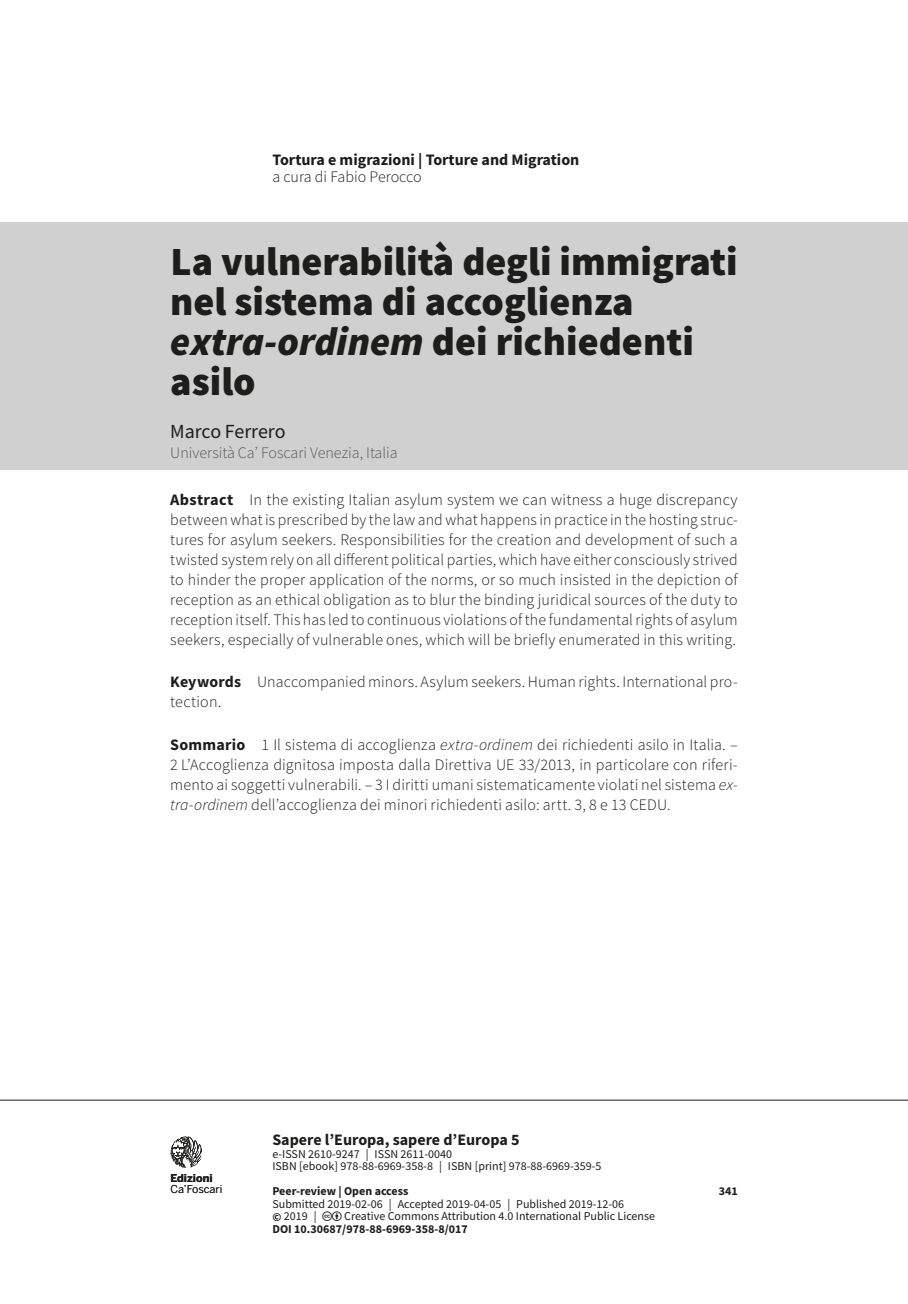
<style>
.page{position:relative;width:908px;height:1304px;background:#fff}
.page>*{position:absolute;margin:0;border:0;box-sizing:border-box;transform-origin:0 0}
.t1{font:900 40px/40px "Source Sans Pro";color:#1d1d1b}
.t2{font:20px "Source Sans Pro";letter-spacing:-.005em;color:#1d1d1b}
.t3{font:300 16px/20px "Source Sans Pro";letter-spacing:.01em;color:#1d1d1b;text-align:justify}
.t4{font:700 16px "Source Sans Pro";color:#1d1d1b}
.t5{font:300 16px "Source Sans Pro";color:#575756}
.t6{font:12px/12.4px "Source Sans Pro";color:#1d1d1b}
.t7{font:700 12px "Source Sans Pro";color:#1d1d1b}
.t8{font:10.8px "Benton Sans";letter-spacing:-.01em;color:#1d1d1b}
.t9{font:700 10.8px "Benton Sans";color:#1d1d1b}
.s1{font-style:italic}
.s2{font-weight:700}
</style>
<div class="page">
<hr style="left:0;top:1100px;width:907px;height:1px;background:#1d1d1b">
<svg style="left:170px;top:1136px;width:32px;height:32px"></svg>
<div style="left:0;top:223px;width:907px;height:247px;background:#d0d0d0"></div>
<p class="t4" style="left:272px;top:149px;width:308px">Tortura e migrazioni | Torture and Migration</p>
<p class="t3" style="left:272px;top:167px;width:151px">a cura di Fabio Perocco</p>
<h1 class="t1" style="left:170px;top:241px;width:568px">La vulnerabilità degli immigrati nel sistema di accoglienza <span class="s1">extra-ordinem</span> dei richiedenti asilo</h1>
<p class="t2" style="left:170px;top:419px;width:117px">Marco Ferrero</p>
<p class="t5" style="left:170px;top:443px;width:229px">Università Ca’ Foscari Venezia, Italia</p>
<p class="t3" style="left:170px;top:489px;width:568px"><span class="s2">Abstract</span> In the existing Italian asylum system we can witness a huge discrepancy between what is prescribed by the law and what happens in practice in the hosting struc&shy;tures for asylum seekers. Responsibilities for the creation and development of such a twisted system rely on all different political parties, which have either consciously strived to hinder the proper application of the norms, or so much insisted in the depiction of reception as an ethical obligation as to blur the binding juridical sources of the duty to reception itself. This has led to continuous violations of the fundamental rights of asylum seekers, especially of vulnerable ones, which will be briefly enumerated in this writing.</p>
<p class="t3" style="left:170px;top:672px;width:568px"><span class="s2">Keywords</span> Unaccompanied minors. Asylum seekers. Human rights. International pro&shy;tection.</p>
<p class="t3" style="left:170px;top:735px;width:568px"><span class="s2">Sommario</span> 1 Il sistema di accoglienza <span class="s1">extra-ordinem</span> dei richiedenti asilo in Italia. – 2 L’Accoglienza dignitosa imposta dalla Direttiva UE 33/2013, in particolare con riferi&shy;mento ai soggetti vulnerabili. – 3 I diritti umani sistematicamente violati nel sistema <span class="s1">ex&shy;tra-ordinem</span> dell’accoglienza dei minori richiedenti asilo: artt. 3, 8 e 13 CEDU.</p>
<p class="t9" style="left:170px;top:1171px;width:44px">Edizioni</p>
<p class="t8" style="left:170px;top:1183px;width:53px">Ca’Foscari</p>
<p class="t4" style="left:272px;top:1129px;width:248px">Sapere l’Europa, sapere d’Europa 5</p>
<p class="t6" style="left:272px;top:1147px;width:330px">e-ISSN 2610-9247 | ISSN 2611-0040<br>ISBN [ebook] 978-88-6969-358-8 | ISBN [print] 978-88-6969-359-5</p>
<p class="t7" style="left:272px;top:1183px;width:137px">Peer-review | Open access</p>
<p class="t7" style="left:718px;top:1183px;width:21px">341</p>
<p class="t6" style="left:272px;top:1197px;width:353px">Submitted 2019-02-06 | Accepted 2019-04-05 | Published 2019-12-06 <span class="s2">©</span> 2019 |</p>
<p class="t6" style="left:344px;top:1210px;width:312px">Creative Commons Attribution 4.0 International Public License</p>
<p class="t7" style="left:272px;top:1220px;width:197px">DOI 10.30687/978-88-6969-358-8/017</p>
</div>
